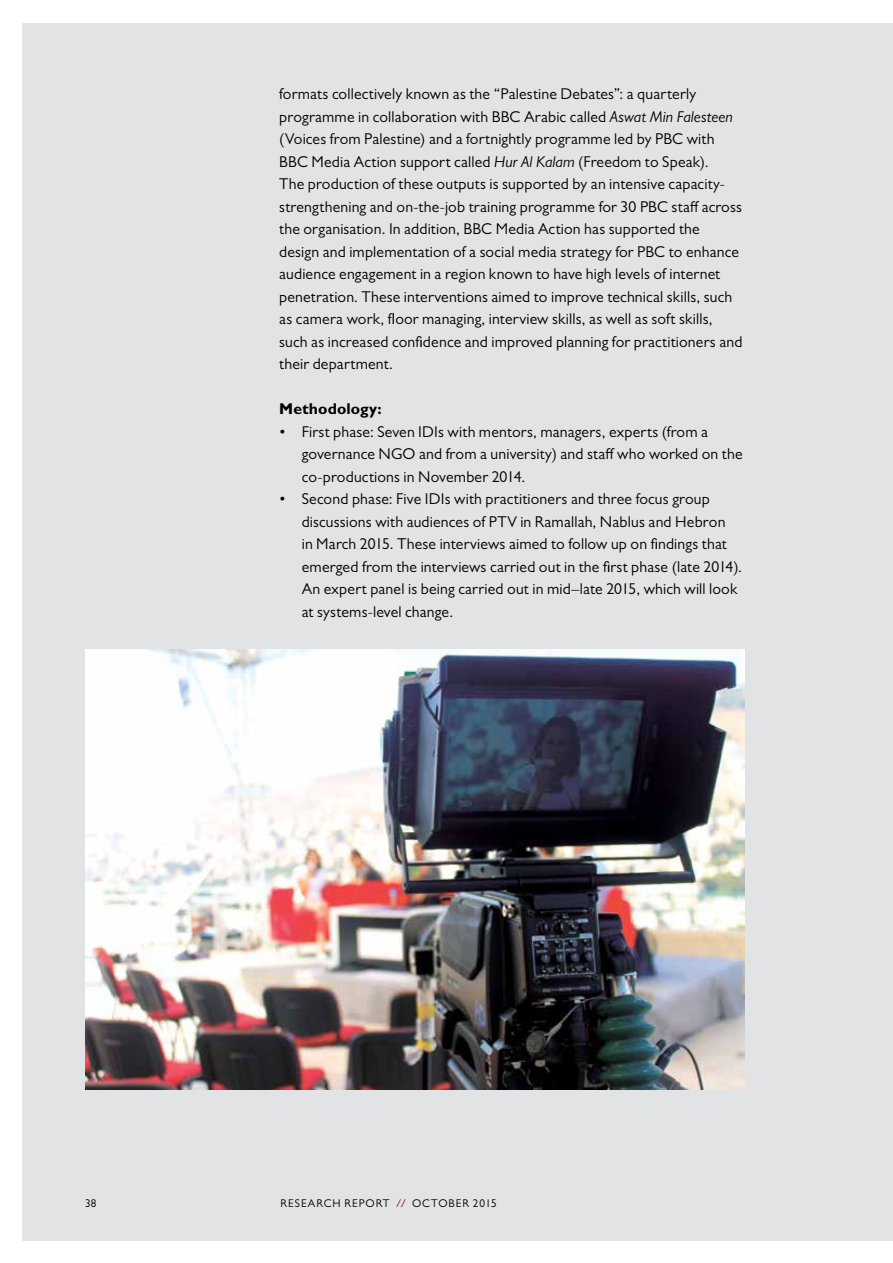
<style>
.page{position:relative;width:893px;height:1263px;background:#fff}
.page>*{position:absolute;margin:0;border:0;box-sizing:border-box;transform-origin:0 0}
.t1{font:15.75px/22.5px "Gill Sans MT Pro";letter-spacing:.01em;color:#000}
.t2{font:700 15.75px "Gill Sans MT Pro";letter-spacing:.005em;color:#000}
.t3{font:11.25px "Gill Sans MT Pro";letter-spacing:.085em;color:#000}
.s1{font-style:italic}
.s2{color:#8b0307}
</style>
<div class="page">
<div style="left:22px;top:23px;width:871px;height:1217px;background:#e2e3e4"></div>
<img style="left:85px;top:650px;width:659px;height:439px">
<p class="t1" style="left:279px;top:82px;width:465px">formats collectively known as the “Palestine Debates”: a quarterly programme in collaboration with BBC Arabic called <span class="s1">Aswat Min Falesteen </span>(Voices from Palestine) and a fortnightly programme led by PBC with BBC Media Action support called <span class="s1">Hur Al Kalam</span> (Freedom to Speak).<br>The production of these outputs is supported by an intensive capacity&shy;strengthening and on-the-job training programme for 30 PBC staff across the organisation. In addition, BBC Media Action has supported the design and implementation of a social media strategy for PBC to enhance audience engagement in a region known to have high levels of internet penetration. These interventions aimed to improve technical skills, such as camera work, floor managing, interview skills, as well as soft skills, such as increased confidence and improved planning for practitioners and their department.</p>
<p class="t2" style="left:279px;top:399px;width:104px">Methodology:</p>
<p class="t1" style="left:302px;top:420px;width:442px;text-indent:-23px">• First phase: Seven IDIs with mentors, managers, experts (from a governance NGO and from a university) and staff who worked on the co-productions in November 2014.</p>
<p class="t1" style="left:302px;top:487px;width:442px;text-indent:-23px">• Second phase: Five IDIs with practitioners and three focus group discussions with audiences of PTV in Ramallah, Nablus and Hebron<br>in March 2015. These interviews aimed to follow up on findings that emerged from the interviews carried out in the first phase (late 2014).<br>An expert panel is being carried out in mid–late 2015, which will look at systems-level change.</p>
<p class="t3" style="left:85px;top:1196px;width:13px">38</p>
<p class="t3" style="left:281px;top:1196px;width:218px">RESEARCH REPORT <span class="s2">//</span> OCTOBER 2015</p>
</div>
